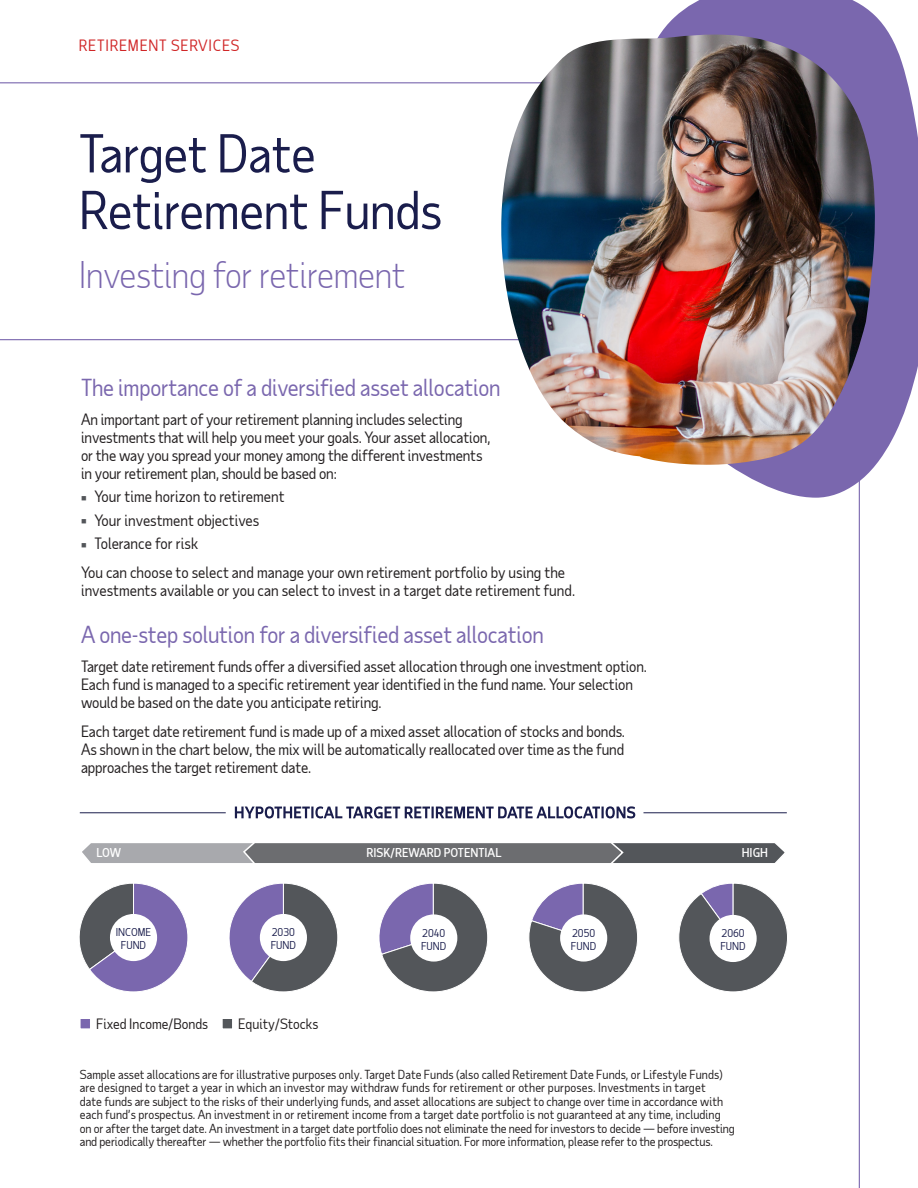
<style>
.page{position:relative;width:918px;height:1188px;background:#fff}
.page>*{position:absolute;margin:0;border:0;box-sizing:border-box;transform-origin:0 0}
._2019_-_Slick_Title_-_LARGE{font:51px/56.7px "Taub Sans";letter-spacing:-.01em;color:#1a1d4c}
._2019_-_Slick_Title_-_LARGE-2{font:300 36px "Taub Sans";letter-spacing:-.01em;color:#7a67ae}
._2019_-_Headlines{font:22.5px "Taub Sans";letter-spacing:-.01em;color:#7a67ae}
._2019_-_Body_Copy{font:15px/18px "Taub Sans";letter-spacing:-.01em;color:#231f20}
._2019_-_RS_-_Eyebrow{font:15px "Taub Sans";letter-spacing:.05em;color:#d02627}
._1112_profile_text{font:13.8px "Taub Sans";color:#231f20}
._2019_-_Source___Footer{font:12px/13.5px "Taub Sans";color:#231f20}
.H2_SIDEBAR{font:500 11.85px "Taub Sans";color:#fff}
._2019_-_Headlines-2{font:10.5px/13px "Taub Sans";color:#1a1d4c}
</style>
<div class="page">
<hr style="left:80px;top:812px;width:146px;height:1px;background:#1a1d4c">
<svg style="left:235px;top:806px;width:400px;height:12px"></svg>
<svg style="left:82px;top:843px;width:703px;height:20px;background:#78797c"></svg>
<div style="left:80px;top:1018px;width:11px;height:11px;background:#7a67ae;border:1px solid #fff"></div>
<div style="left:222px;top:1018px;width:11px;height:11px;background:#53565a;border:1px solid #fff"></div>
<svg style="left:229px;top:883px;width:109px;height:109px"></svg>
<svg style="left:79px;top:883px;width:109px;height:109px"></svg>
<svg style="left:379px;top:883px;width:109px;height:109px"></svg>
<svg style="left:529px;top:883px;width:109px;height:109px"></svg>
<svg style="left:678px;top:883px;width:110px;height:109px"></svg>
<div style="left:260px;top:914px;width:47px;height:47px;background:#fff;border-radius:50%"></div>
<div style="left:110px;top:914px;width:47px;height:47px;background:#fff;border-radius:50%"></div>
<div style="left:410px;top:914px;width:47px;height:48px;background:#fff;border-radius:50%"></div>
<div style="left:560px;top:914px;width:47px;height:48px;background:#fff;border-radius:50%"></div>
<div style="left:710px;top:915px;width:47px;height:47px;background:#fff;border-radius:50%"></div>
<hr style="left:0;top:82px;width:631px;height:1px;background:#7a67ae">
<hr style="left:0;top:339px;width:631px;height:1px;background:#7a67ae">
<svg style="left:659px;top:0;width:259px;height:498px;fill:#7a67ae"></svg>
<img style="left:500px;top:35px;width:375px;height:430px">
<hr style="left:644px;top:812px;width:143px;height:1px;background:#1a1d4c">
<hr style="left:859px;top:434px;width:1px;height:754px;background:#7a67ae">
<p class="_2019_-_RS_-_Eyebrow" style="left:79px;top:36px;width:162px">RETIREMENT SERVICES</p>
<p class="_2019_-_Slick_Title_-_LARGE" style="left:79px;top:124px;width:365px">Target Date<br>Retirement Funds</p>
<p class="_2019_-_Slick_Title_-_LARGE-2" style="left:79px;top:252px;width:328px">Investing for retirement</p>
<p class="_2019_-_Headlines" style="left:81px;top:374px;width:421px">The importance of a diversified asset allocation</p>
<p class="_2019_-_Body_Copy" style="left:81px;top:410px;width:411px">An important part of your retirement planning includes selecting investments that will help you meet your goals. Your asset allocation, or the way you spread your money among the different investments in your retirement plan, should be based on:</p>
<p class="_2019_-_Body_Copy" style="left:94px;top:488px;width:192px">Your time horizon to retirement</p>
<p class="_2019_-_Body_Copy" style="left:94px;top:511px;width:166px">Your investment objectives</p>
<p class="_2019_-_Body_Copy" style="left:94px;top:534px;width:105px">Tolerance for risk</p>
<p class="_2019_-_Body_Copy" style="left:81px;top:563px;width:496px">You can choose to select and manage your own retirement portfolio by using the investments available or you can select to invest in a target date retirement fund.</p>
<p class="_2019_-_Headlines" style="left:81px;top:621px;width:464px">A one-step solution for a diversified asset allocation</p>
<p class="_2019_-_Body_Copy" style="left:81px;top:657px;width:568px">Target date retirement funds offer a diversified asset allocation through one investment option.<br>Each fund is managed to a specific retirement year identified in the fund name. Your selection would be based on the date you anticipate retiring.</p>
<p class="_2019_-_Body_Copy" style="left:81px;top:722px;width:546px;text-align:justify">Each target date retirement fund is made up of a mixed asset allocation of stocks and bonds.<br>As shown in the chart below, the mix will be automatically reallocated over time as the fund approaches the target retirement date.</p>
<p class="H2_SIDEBAR" style="left:96px;top:845px;width:26px">LOW</p>
<p class="H2_SIDEBAR" style="left:367px;top:845px;width:137px">RISK/REWARD POTENTIAL</p>
<p class="H2_SIDEBAR" style="left:742px;top:845px;width:28px">HIGH</p>
<p class="_2019_-_Headlines-2" style="left:116px;top:926px;width:37px;text-align:center">INCOME<br>FUND</p>
<p class="_2019_-_Headlines-2" style="left:421px;top:926px;width:27px">2040<br>FUND</p>
<p class="_2019_-_Headlines-2" style="left:571px;top:926px;width:27px">2050<br>FUND</p>
<p class="_2019_-_Headlines-2" style="left:720px;top:926px;width:27px">2060<br>FUND</p>
<p class="_2019_-_Headlines-2" style="left:271px;top:926px;width:27px">2030<br>FUND</p>
<p class="_1112_profile_text" style="left:96px;top:1015px;width:114px">Fixed Income/Bonds</p>
<p class="_1112_profile_text" style="left:238px;top:1015px;width:82px">Equity/Stocks</p>
<p class="_2019_-_Source___Footer" style="left:80px;top:1067px;width:657px">Sample asset allocations are for illustrative purposes only. Target Date Funds (also called Retirement Date Funds, or Lifestyle Funds) are designed to target a year in which an investor may withdraw funds for retirement or other purposes. Investments in target<br>date funds are subject to the risks of their underlying funds, and asset allocations are subject to change over time in accordance with each fund’s prospectus. An investment in or retirement income from a target date portfolio is not guaranteed at any time, including on or after the target date. An investment in a target date portfolio does not eliminate the need for investors to decide — before investing and periodically thereafter — whether the portfolio fits their financial situation. For more information, please refer to the prospectus.</p>
</div>
